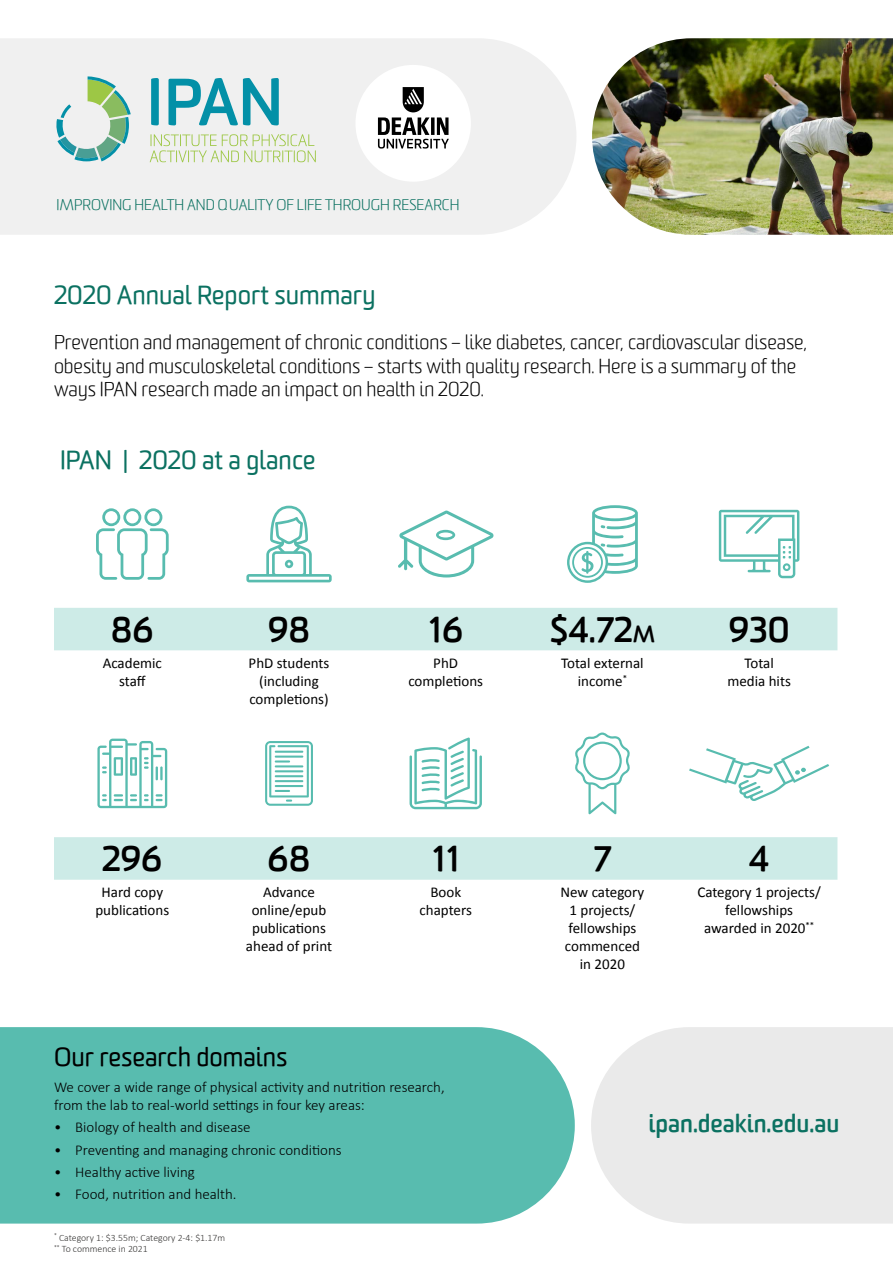
<style>
.page{position:relative;width:893px;height:1263px;background:#fff}
.page>*{position:absolute;margin:0;border:0;box-sizing:border-box;transform-origin:0 0}
.Numbers_in_table{font:700 34.5px "Worldly";color:#000}
.t1{font:25.5px "Worldly";color:#0b7161}
.t2{font:25.5px "Worldly";color:#000}
.URL{font:700 24px "Worldly";color:#0b7161}
.Intro{font:300 19.5px/23.4px "Worldly";color:#000}
.Table_font_small{font:15px/18px "Calibri";color:#000;text-align:center}
.Paragraph_Body{font:300 15px/18px "Calibri";color:#000}
.Tagline_H2{font:300 15px "Worldly";color:#0b7161}
.t3{font:300 9.75px "Calibri";color:#373635}
.s1{font-size:22.5px}
</style>
<div class="page">
<div style="left:0;top:1027px;width:575px;height:196px;background:#58bcaf"></div>
<svg style="left:591px;top:1027px;width:302px;height:196px;background:#ebebeb"></svg>
<div style="left:0;top:38px;width:576px;height:197px;background:#f0f0f0"></div>
<img style="left:592px;top:38px;width:301px;height:197px">
<svg style="left:151px;top:78px;width:8px;height:47px"></svg>
<svg style="left:168px;top:78px;width:111px;height:47px"></svg>
<svg style="left:150px;top:134px;width:166px;height:28px"></svg>
<svg style="left:56px;top:76px;width:75px;height:85px"></svg>
<svg style="left:355px;top:65px;width:116px;height:117px"></svg>
<svg style="left:54px;top:608px;width:783px;height:272px"></svg>
<svg style="left:96px;top:508px;width:73px;height:72px"></svg>
<svg style="left:246px;top:506px;width:86px;height:76px"></svg>
<svg style="left:398px;top:511px;width:95px;height:66px"></svg>
<svg style="left:567px;top:505px;width:71px;height:78px"></svg>
<svg style="left:719px;top:510px;width:80px;height:68px"></svg>
<svg style="left:97px;top:739px;width:70px;height:69px"></svg>
<svg style="left:265px;top:741px;width:48px;height:65px"></svg>
<svg style="left:410px;top:737px;width:72px;height:72px"></svg>
<svg style="left:575px;top:732px;width:55px;height:82px"></svg>
<svg style="left:689px;top:746px;width:140px;height:55px"></svg>
<p class="Tagline_H2" style="left:56px;top:196px;width:404px">IMPROVING HEALTH AND QUALITY OF LIFE THROUGH RESEARCH</p>
<h1 class="t1" style="left:54px;top:279px;width:323px">2020 Annual Report summary</h1>
<p class="Intro" style="left:54px;top:331px;width:755px">Prevention and management of chronic conditions – like diabetes, cancer, cardiovascular disease, obesity and musculoskeletal conditions – starts with quality research. Here is a summary of the ways IPAN research made an impact on health in 2020.</p>
<h1 class="t1" style="left:60px;top:444px;width:257px">IPAN | 2020 at a glance</h1>
<p class="Numbers_in_table" style="left:111px;top:608px;width:44px">86</p>
<p class="Numbers_in_table" style="left:268px;top:608px;width:44px">98</p>
<p class="Numbers_in_table" style="left:428px;top:608px;width:36px">16</p>
<p class="Numbers_in_table" style="left:550px;top:608px;width:107px">$4.72<span class="s1">M</span></p>
<p class="Numbers_in_table" style="left:728px;top:608px;width:63px">930</p>
<p class="Table_font_small" style="left:103px;top:654px;width:61px">Academic</p>
<p class="Table_font_small" style="left:119px;top:672px;width:28px">staff</p>
<p class="Table_font_small" style="left:249px;top:654px;width:82px">PhD students</p>
<p class="Table_font_small" style="left:249px;top:672px;width:81px">(including completions)</p>
<p class="Table_font_small" style="left:433px;top:654px;width:26px">PhD</p>
<p class="Table_font_small" style="left:408px;top:672px;width:76px">completions</p>
<p class="Table_font_small" style="left:561px;top:654px;width:84px">Total external</p>
<p class="Table_font_small" style="left:578px;top:672px;width:51px">income<sup>*</sup></p>
<p class="Table_font_small" style="left:744px;top:654px;width:31px">Total</p>
<p class="Table_font_small" style="left:727px;top:672px;width:65px">media hits</p>
<p class="Numbers_in_table" style="left:102px;top:837px;width:62px">296</p>
<p class="Numbers_in_table" style="left:268px;top:837px;width:44px">68</p>
<p class="Numbers_in_table" style="left:432px;top:837px;width:29px">11</p>
<p class="Numbers_in_table" style="left:593px;top:837px;width:20px">7</p>
<p class="Numbers_in_table" style="left:749px;top:837px;width:21px">4</p>
<p class="Table_font_small" style="left:102px;top:883px;width:63px">Hard copy</p>
<p class="Table_font_small" style="left:95px;top:901px;width:75px">publications</p>
<p class="Table_font_small" style="left:697px;top:883px;width:125px">Category 1 projects/ fellowships</p>
<p class="Table_font_small" style="left:704px;top:919px;width:112px">awarded in 2020<sup>**</sup></p>
<p class="Table_font_small" style="left:430px;top:883px;width:32px">Book</p>
<p class="Table_font_small" style="left:420px;top:901px;width:54px">chapters</p>
<p class="Table_font_small" style="left:252px;top:883px;width:76px">Advance online/epub</p>
<p class="Table_font_small" style="left:246px;top:919px;width:88px">publications ahead of print</p>
<p class="Table_font_small" style="left:561px;top:883px;width:85px">New category<br>1 projects/</p>
<p class="Table_font_small" style="left:565px;top:919px;width:77px">fellowships commenced in 2020</p>
<h1 class="t2" style="left:54px;top:1041px;width:235px">Our research domains</h1>
<p class="Paragraph_Body" style="left:54px;top:1077px;width:392px">We cover a wide range of physical activity and nutrition research, from the lab to real-world settings in four key areas:</p>
<p class="Paragraph_Body" style="left:54px;top:1118px;width:198px">• Biology of health and disease</p>
<p class="Paragraph_Body" style="left:54px;top:1140px;width:289px">• Preventing and managing chronic conditions</p>
<p class="Paragraph_Body" style="left:54px;top:1162px;width:142px">• Healthy active living</p>
<p class="Paragraph_Body" style="left:54px;top:1184px;width:184px">• Food, nutrition and health.</p>
<p class="t3" style="left:54px;top:1231px;width:173px"><sup>*</sup> Category 1: $3.55m; Category 2-4: $1.17m</p>
<p class="t3" style="left:54px;top:1243px;width:95px"><sup>**</sup> To commence in 2021</p>
<p class="URL" style="left:648px;top:1108px;width:193px">ipan.deakin.edu.au</p>
</div>
